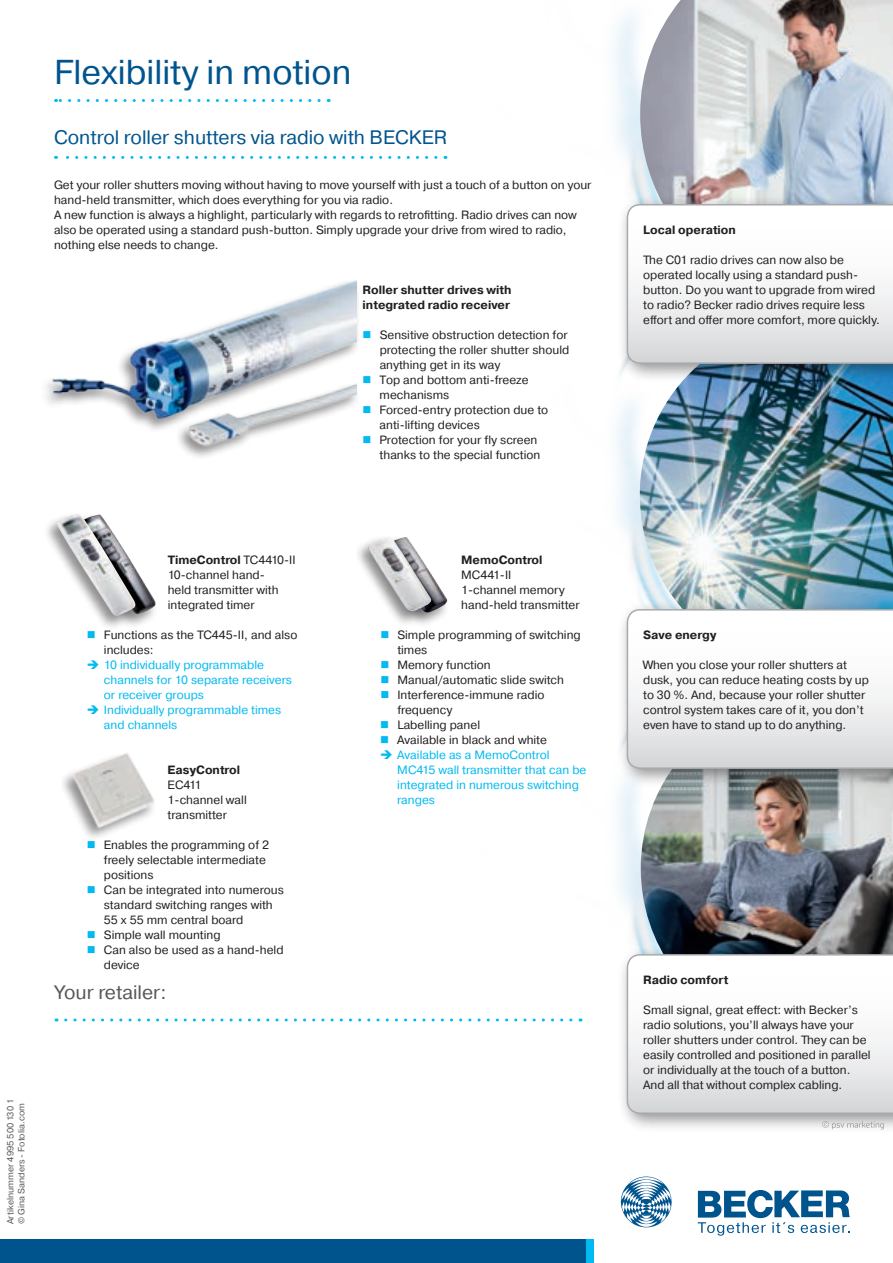
<style>
.page{position:relative;width:893px;height:1263px;background:#fff}
.page>*{position:absolute;margin:0;border:0;box-sizing:border-box;transform-origin:0 0}
.t1{font:34.5px "Pragmatica";color:#00548e}
.t2{font:19.5px "Pragmatica";color:#00548e}
.t3{font:19.5px "Pragmatica";color:#57585a}
.t4{font:12px/15px "Pragmatica";color:#231f20}
.t5{font:12px/15px "Pragmatica";color:#00baf1}
.t6{font:700 12px/15px "Pragmatica";color:#231f20}
.t7{font:9px/10.8px "Pragmatica";color:#57585a}
.s1{font-weight:700}
</style>
<div class="page">
<img style="left:436px;top:15px;width:204px;height:179px">
<img style="left:640px;top:0;width:253px;height:194px">
<img style="left:616px;top:403px;width:24px;height:196px">
<img style="left:640px;top:383px;width:253px;height:216px">
<svg style="left:55px;top:156px;width:381px;height:3px"></svg>
<svg style="left:55px;top:99px;width:264px;height:3px"></svg>
<svg style="left:621px;top:1179px;width:51px;height:49px"></svg>
<svg style="left:698px;top:1190px;width:152px;height:46px"></svg>
<div style="left:581px;top:1239px;width:13px;height:24px;background:#00baf1"></div>
<div style="left:0;top:1239px;width:585px;height:24px;background:#00548e"></div>
<img style="left:386px;top:788px;width:271px;height:391px">
<img style="left:641px;top:788px;width:252px;height:156px">
<div style="left:617px;top:944px;width:276px;height:189px;background:#231f20;opacity:.5"></div>
<svg style="left:627px;top:954px;width:266px;height:160px"></svg>
<div style="left:617px;top:194px;width:276px;height:189px;background:#231f20;opacity:.5"></div>
<svg style="left:627px;top:204px;width:266px;height:160px"></svg>
<div style="left:617px;top:599px;width:276px;height:189px;background:#231f20;opacity:.5"></div>
<svg style="left:627px;top:609px;width:266px;height:160px"></svg>
<svg style="left:56px;top:1018px;width:515px;height:3px"></svg>
<svg style="left:822px;top:1121px;width:62px;height:8px"></svg>
<div style="left:369px;top:534px;width:81px;height:93px;background:#231f20;opacity:.5"></div>
<img style="left:434px;top:537px;width:14px;height:76px">
<div style="left:354px;top:534px;width:80px;height:93px;background:#231f20;opacity:.5"></div>
<img style="left:368px;top:536px;width:64px;height:76px">
<div style="left:64px;top:512px;width:95px;height:117px;background:#231f20;opacity:.5"></div>
<img style="left:138px;top:519px;width:18px;height:95px">
<div style="left:42px;top:511px;width:96px;height:120px;background:#231f20;opacity:.5"></div>
<img style="left:57px;top:519px;width:79px;height:97px">
<div style="left:59px;top:751px;width:98px;height:90px;background:#231f20;opacity:.5"></div>
<img style="left:67px;top:751px;width:90px;height:81px">
<img style="left:43px;top:280px;width:314px;height:239px">
<h1 class="t1" style="left:54px;top:51px;width:299px">Flexibility in motion</h1>
<h2 class="t2" style="left:54px;top:125px;width:395px">Control roller shutters via radio with BECKER</h2>
<p class="t4" style="left:54px;top:178px;width:539px">Get your roller shutters moving without having to move yourself with just a touch of a button on your hand-held transmitter, which does everything for you via radio.<br>A new function is always a highlight, particularly with regards to retrofitting. Radio drives can now also be operated using a standard push-button. Simply upgrade your drive from wired to radio, nothing else needs to change.</p>
<p class="t4" style="left:168px;top:553px;width:129px"><span class="s1">TimeControl</span> TC4410-II<br>10-channel hand-<br>held transmitter with integrated timer</p>
<p class="t4" style="left:104px;top:628px;width:195px">Functions as the TC445-II, and also includes:</p>
<p class="t5" style="left:104px;top:658px;width:189px">10 individually programmable channels for 10 separate receivers or receiver groups<br>Individually programmable times and channels</p>
<p class="t6" style="left:168px;top:763px;width:74px">EasyControl</p>
<p class="t4" style="left:168px;top:778px;width:81px">EC411<br>1-channel wall transmitter</p>
<p class="t4" style="left:104px;top:838px;width:182px">Enables the programming of 2 freely selectable intermediate positions<br>Can be integrated into numerous standard switching ranges with<br>55 x 55 mm central board<br>Simple wall mounting<br>Can also be used as a hand-held device</p>
<h2 class="t3" style="left:56px;top:980px;width:112px">Your retailer:</h2>
<p class="t6" style="left:363px;top:283px;width:150px">Roller shutter drives with integrated radio receiver</p>
<p class="t4" style="left:380px;top:328px;width:191px">Sensitive obstruction detection for protecting the roller shutter should anything get in its way<br>Top and bottom anti-freeze mechanisms<br>Forced-entry protection due to anti-lifting devices<br>Protection for your fly screen thanks to the special function</p>
<p class="t6" style="left:461px;top:553px;width:83px">MemoControl</p>
<p class="t4" style="left:461px;top:568px;width:120px">MC441-II<br>1-channel memory hand-held transmitter</p>
<p class="t4" style="left:397px;top:628px;width:185px">Simple programming of switching times<br>Memory function<br>Manual/automatic slide switch<br>Interference-immune radio frequency<br>Labelling panel<br>Available in black and white</p>
<p class="t5" style="left:397px;top:748px;width:191px">Available as a MemoControl<br>MC415 wall transmitter that can be integrated in numerous switching ranges</p>
<p class="t7" style="left:5px;top:1224px;width:127px;rotate:-90deg">Artikelnummer 4995 500 130 1 © Gina Sanders - Fotolia.com</p>
<p class="t6" style="left:643px;top:223px;width:94px">Local operation</p>
<p class="t4" style="left:643px;top:253px;width:238px">The C01 radio drives can now also be operated locally using a standard push&shy;button. Do you want to upgrade from wired to radio? Becker radio drives require less effort and offer more comfort, more quickly.</p>
<p class="t6" style="left:643px;top:628px;width:75px">Save energy</p>
<p class="t4" style="left:643px;top:658px;width:227px">When you close your roller shutters at dusk, you can reduce heating costs by up to 30 %. And, because your roller shutter control system takes care of it, you don’t even have to stand up to do anything.</p>
<p class="t6" style="left:643px;top:973px;width:87px">Radio comfort</p>
<p class="t4" style="left:643px;top:1003px;width:229px">Small signal, great effect: with Becker’s radio solutions, you’ll always have your roller shutters under control. They can be easily controlled and positioned in parallel or individually at the touch of a button.<br>And all that without complex cabling.</p>
</div>
